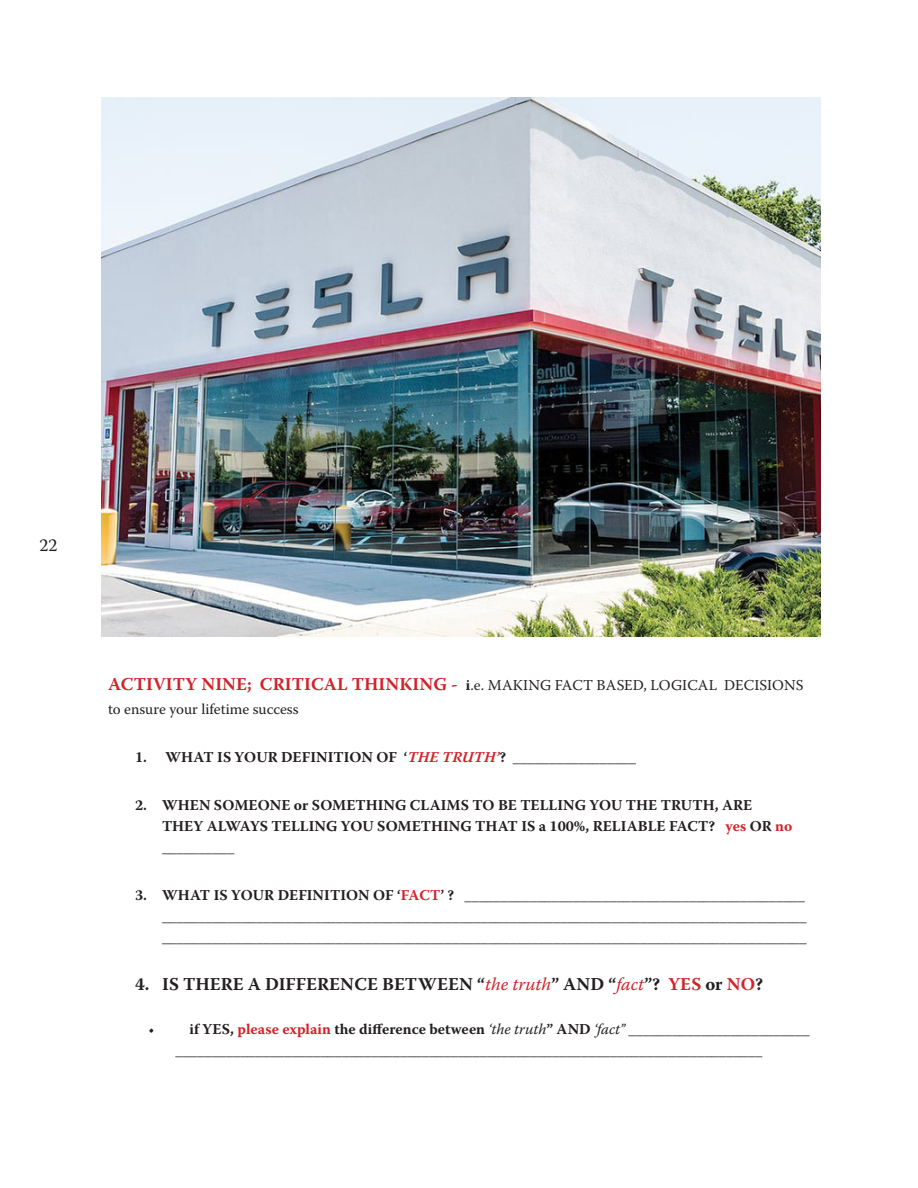
<style>
.page{position:relative;width:918px;height:1188px;background:#fff}
.page>*{position:absolute;margin:0;border:0;box-sizing:border-box;transform-origin:0 0}
.t1{font:700 18px "Warnock Pro";letter-spacing:.005em;color:#231f20}
.t2{font:18px "Warnock Pro";color:#231f20}
.t3{font:700 15px/21px "Warnock Pro";color:#231f20}
.t4{font:15px/24px "Warnock Pro";color:#231f20}
.s1{font-weight:700;font-size:18px;color:#d1232a}
.s2{font-weight:700}
.s3{font-style:italic;color:#d1232a}
.s4{color:#d1232a}
.s5{font-weight:400;font-style:italic;color:#d1232a}
.s6{font-weight:400}
.s7{font-weight:400;font-style:italic}
</style>
<div class="page">
<img style="left:102px;top:97px;width:719px;height:539px">
<p class="t2" style="left:39px;top:534px;width:20px">22</p>
<p class="t4" style="left:108px;top:673px;width:697px"><span class="s1">ACTIVITY NINE; CRITICAL THINKING -</span> <span class="s2">i</span>.e. MAKING FACT BASED, LOGICAL DECISIONS to ensure your lifetime success</p>
<p class="t3" style="left:135px;top:746px;width:503px">1. WHAT IS YOUR DEFINITION OF ‘<span class="s3">THE TRUTH’</span>? _________________</p>
<p class="t3" style="left:162px;top:794px;width:632px;text-indent:-27px">2. WHEN SOMEONE or SOMETHING CLAIMS TO BE TELLING YOU THE TRUTH, ARE<br>THEY ALWAYS TELLING YOU SOMETHING THAT IS a 100%, RELIABLE FACT? <span class="s4">yes</span> OR <span class="s4">no </span>__________</p>
<p class="t3" style="left:162px;top:884px;width:646px;text-align:justify;text-indent:-27px">3. WHAT IS YOUR DEFINITION OF ‘<span class="s4">FACT</span>’ ? _______________________________________________ _________________________________________________________________________________________ _________________________________________________________________________________________</p>
<p class="t1" style="left:135px;top:973px;width:630px">4. IS THERE A DIFFERENCE BETWEEN “<span class="s5">the truth</span>” AND “<span class="s5">fact</span>”? <span class="s4">YES</span> or <span class="s4">NO</span>?</p>
<p class="t3" style="left:176px;top:1019px;width:636px;text-indent:-27px"><span class="s6">•</span> if YES, <span class="s4">please explain</span> the difference between <span class="s7">‘the truth</span>” AND <span class="s7">‘fact”</span> _________________________ _________________________________________________________________________________</p>
</div>
